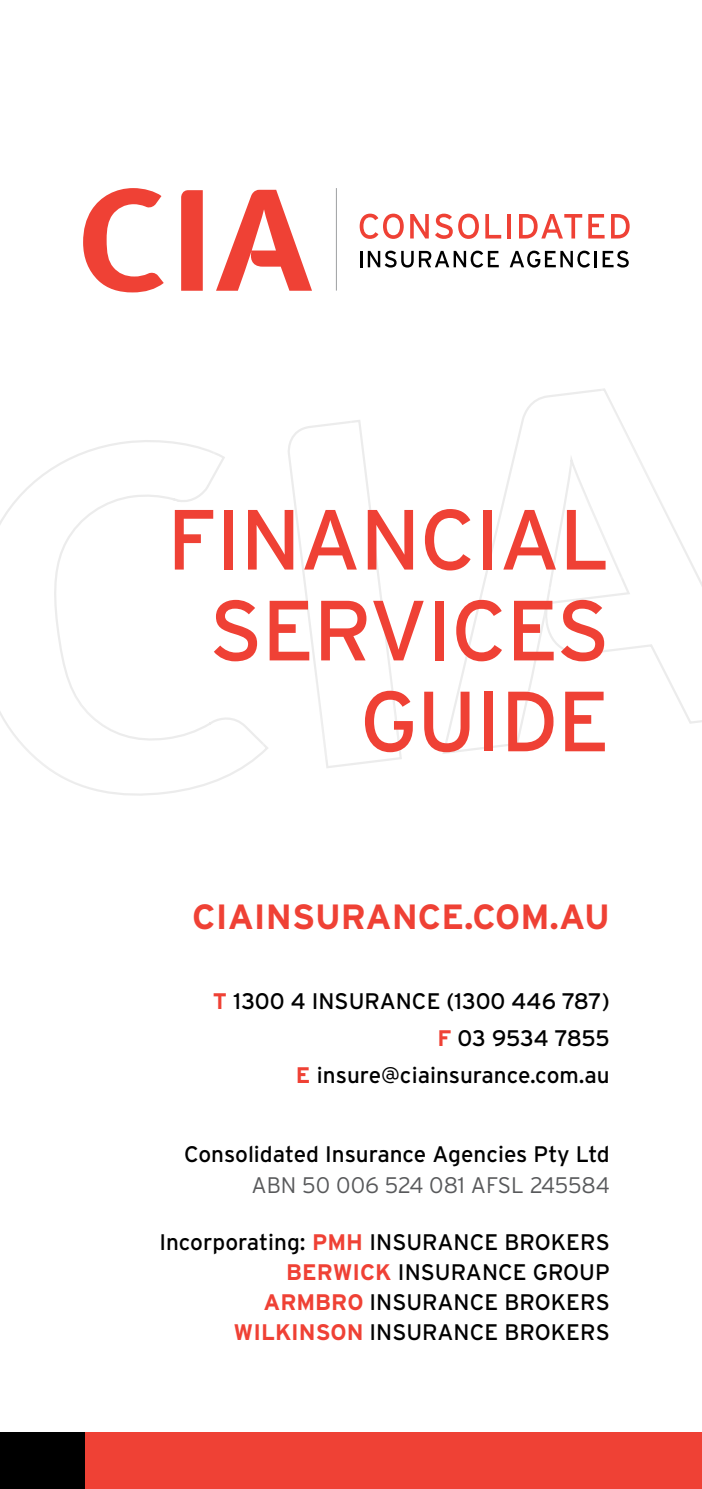
<style>
.page{position:relative;width:702px;height:1489px;background:#fff}
.page>*{position:absolute;margin:0;border:0;box-sizing:border-box;transform-origin:0 0}
.t1{font:85px/90.8px "Interstate";letter-spacing:-.01em;color:#ef4135;text-align:right}
.t2{font:700 35px "Interstate";color:#ef4135}
.t3{font:22.5px/30px "Interstate";color:#000;text-align:right}
.t4{font:300 22.5px "Interstate";color:#58595b}
.s1{font-weight:700;color:#ef4135}
</style>
<div class="page">
<svg style="left:288px;top:420px;width:114px;height:341px"></svg>
<svg style="left:0;top:440px;width:268px;height:355px"></svg>
<svg style="left:443px;top:388px;width:259px;height:366px"></svg>
<svg style="left:359px;top:214px;width:45px;height:25px"></svg>
<svg style="left:410px;top:214px;width:19px;height:24px"></svg>
<svg style="left:435px;top:214px;width:44px;height:25px"></svg>
<svg style="left:485px;top:214px;width:16px;height:24px"></svg>
<hr style="left:507px;top:214px;width:4px;height:24px;background:#ef4135">
<svg style="left:519px;top:214px;width:63px;height:24px"></svg>
<svg style="left:588px;top:214px;width:16px;height:24px"></svg>
<svg style="left:611px;top:214px;width:18px;height:24px"></svg>
<svg style="left:360px;top:251px;width:2px;height:16px"></svg>
<svg style="left:368px;top:251px;width:45px;height:16px"></svg>
<svg style="left:419px;top:251px;width:79px;height:16px"></svg>
<svg style="left:509px;top:251px;width:81px;height:16px"></svg>
<hr style="left:594px;top:251px;width:3px;height:16px;background:#000">
<svg style="left:602px;top:251px;width:26px;height:16px"></svg>
<svg style="left:181px;top:190px;width:22px;height:101px;background:#ef453a"></svg>
<svg style="left:83px;top:188px;width:81px;height:104px"></svg>
<svg style="left:216px;top:190px;width:96px;height:101px"></svg>
<hr style="left:336px;top:188px;width:1px;height:102px;background:#9d9fa2">
<div style="left:0;top:1431px;width:702px;height:57px;background:#000"></div>
<div style="left:86px;top:1431px;width:616px;height:57px;background:#ef4135"></div>
<h1 class="t1" style="left:167px;top:493px;width:444px">FINANCIAL<br>SERVICES<br>GUIDE</h1>
<h2 class="t2" style="left:192px;top:897px;width:419px">CIAINSURANCE.COM.AU</h2>
<p class="t3" style="left:213px;top:981px;width:398px;line-height:37px"><span class="s1">T</span> 1300 4 INSURANCE (1300 446 787)<br><span class="s1">F</span> 03 9534 7855<br><span class="s1">E</span> insure@ciainsurance.com.au</p>
<p class="t3" style="left:184px;top:1139px;width:427px">Consolidated Insurance Agencies Pty Ltd</p>
<p class="t4" style="left:251px;top:1172px;width:359px">ABN 50 006 524 081 AFSL 245584</p>
<p class="t3" style="left:159px;top:1226px;width:452px">Incorporating: <span class="s1">PMH</span> INSURANCE BROKERS<br><span class="s1">BERWICK</span> INSURANCE GROUP<br><span class="s1">ARMBRO</span> INSURANCE BROKERS<br><span class="s1">WILKINSON</span> INSURANCE BROKERS</p>
</div>
